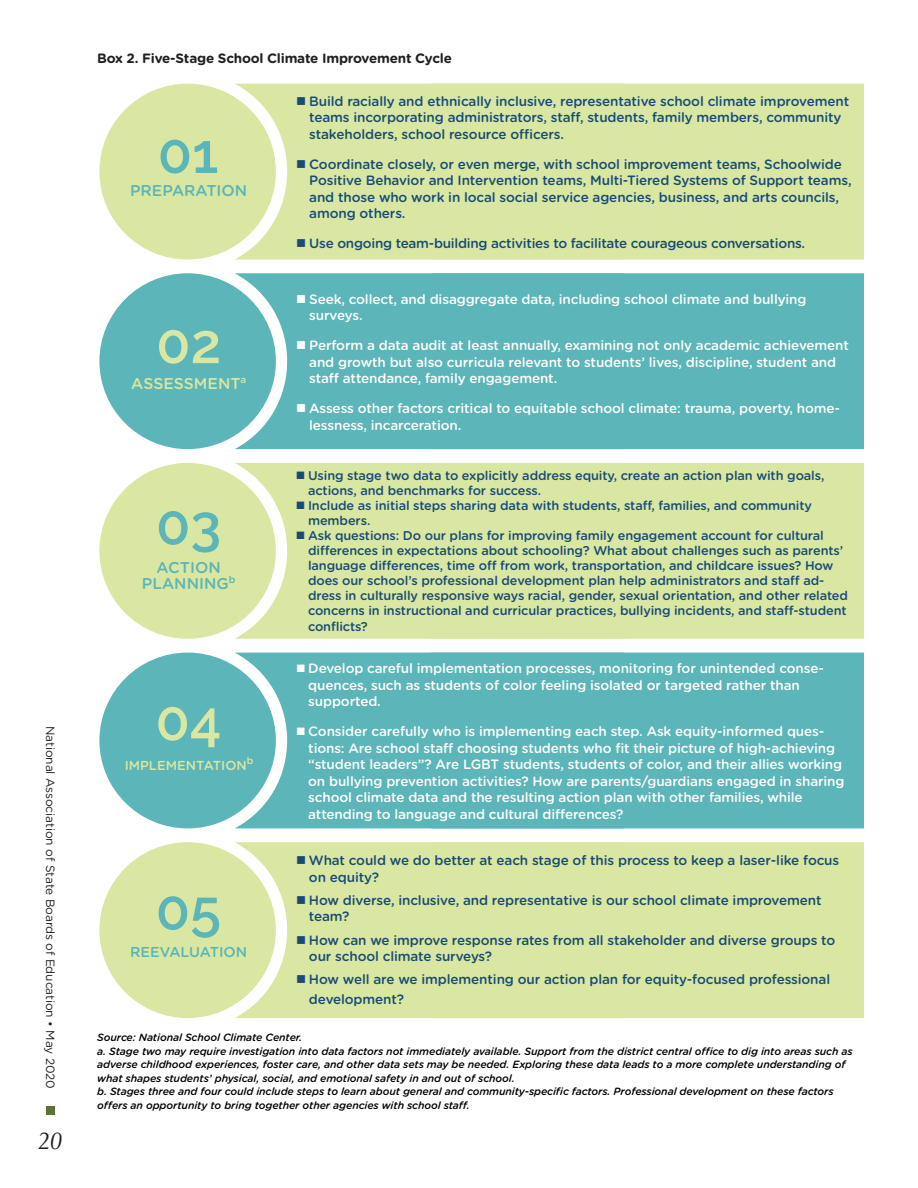
<style>
.page{position:relative;width:918px;height:1188px;background:#fff}
.page>*{position:absolute;margin:0;border:0;box-sizing:border-box;transform-origin:0 0}
.t1{font:italic 24px "Palatino";color:#231f20}
.t2{font:500 15.6px/15.6px "Gotham Rounded";color:#5bb5b9;text-align:center}
.t3{font:500 15.6px "Gotham Rounded";color:#d9e7a2}
.t4{font:500 14.4px "Gotham Rounded";color:#5bb5b9}
.Figure_Content{font:500 13.5px/16.5px "Gotham Rounded";letter-spacing:-.01em;color:#fff}
.Figure_Content-2{font:500 13.5px/16.5px "Gotham Rounded";letter-spacing:-.01em;color:#194b77}
.Figure_Title_Text{font:700 13.5px "Gotham Rounded";letter-spacing:-.015em;color:#231f20}
.t5{font:500 13.05px "Gotham Rounded";color:#d9e7a2}
.Figure_Content-3{font:500 12.75px/15px "Gotham Rounded";letter-spacing:-.01em;color:#194b77}
.t6{font:12px "Gotham Rounded";letter-spacing:-.01em;color:#231f20}
.Figure_Notes_Footnot{font:italic 500 10.5px/13.5px "Gotham Rounded";letter-spacing:-.01em;color:#000}
</style>
<div class="page">
<div style="left:46px;top:1106px;width:9px;height:8px;background:#5a7332"></div>
<svg style="left:235px;top:842px;width:196px;height:176px;fill:#d9e7a2"></svg>
<svg style="left:235px;top:653px;width:196px;height:175px;fill:#5bb5b9"></svg>
<svg style="left:235px;top:463px;width:196px;height:176px;fill:#d9e7a2"></svg>
<svg style="left:235px;top:273px;width:196px;height:176px;fill:#5bb5b9"></svg>
<svg style="left:235px;top:84px;width:196px;height:175px;fill:#d9e7a2"></svg>
<div style="left:99px;top:842px;width:177px;height:176px;background:#d9e7a2;border-radius:50%"></div>
<div style="left:99px;top:653px;width:177px;height:175px;background:#5bb5b9;border-radius:50%"></div>
<div style="left:99px;top:463px;width:177px;height:176px;background:#d9e7a2;border-radius:50%"></div>
<div style="left:99px;top:273px;width:177px;height:176px;background:#5bb5b9;border-radius:50%"></div>
<div style="left:99px;top:84px;width:177px;height:175px;background:#d9e7a2;border-radius:50%"></div>
<svg style="left:161px;top:140px;width:28px;height:34px"></svg>
<svg style="left:195px;top:141px;width:22px;height:32px"></svg>
<svg style="left:159px;top:330px;width:60px;height:34px"></svg>
<svg style="left:159px;top:511px;width:60px;height:42px"></svg>
<svg style="left:158px;top:707px;width:61px;height:40px"></svg>
<svg style="left:159px;top:896px;width:60px;height:42px"></svg>
<div style="left:431px;top:842px;width:433px;height:176px;background:#d9e7a2"></div>
<div style="left:431px;top:653px;width:433px;height:175px;background:#5bb5b9"></div>
<div style="left:431px;top:463px;width:433px;height:176px;background:#d9e7a2"></div>
<div style="left:431px;top:273px;width:433px;height:176px;background:#5bb5b9"></div>
<div style="left:431px;top:84px;width:433px;height:175px;background:#d9e7a2"></div>
<p class="t6" style="left:59px;top:726px;width:364px;rotate:90deg">National Association of State Boards of Education • May 2020</p>
<h1 class="t1" style="left:38px;top:1120px;width:25px">20</h1>
<p class="Figure_Title_Text" style="left:97px;top:48px;width:356px">Box 2. Five-Stage School Climate Improvement Cycle</p>
<p class="Figure_Content-2" style="left:309px;top:92px;width:542px;text-indent:-13px">■ Build racially and ethnically inclusive, representative school climate improvement teams incorporating administrators, staff, students, family members, community stakeholders, school resource officers.</p>
<p class="Figure_Content-2" style="left:309px;top:155px;width:544px;text-indent:-13px">■ Coordinate closely, or even merge, with school improvement teams, Schoolwide Positive Behavior and Intervention teams, Multi-Tiered Systems of Support teams, and those who work in local social service agencies, business, and arts councils, among others.</p>
<p class="Figure_Content-2" style="left:296px;top:235px;width:511px">■ Use ongoing team-building activities to facilitate courageous conversations.</p>
<p class="t2" style="left:130px;top:182px;width:119px">PREPARATION</p>
<p class="Figure_Content" style="left:309px;top:290px;width:499px;text-indent:-13px">■ Seek, collect, and disaggregate data, including school climate and bullying surveys.</p>
<p class="Figure_Content" style="left:309px;top:337px;width:541px;text-indent:-13px">■ Perform a data audit at least annually, examining not only academic achievement and growth but also curricula relevant to students’ lives, discipline, student and staff attendance, family engagement.</p>
<p class="Figure_Content" style="left:309px;top:400px;width:532px;text-indent:-13px">■ Assess other factors critical to equitable school climate: trauma, poverty, home&shy;lessness, incarceration.</p>
<p class="Figure_Content-3" style="left:308px;top:467px;width:518px;text-indent:-12px">■ Using stage two data to explicitly address equity, create an action plan with goals, actions, and benchmarks for success.</p>
<p class="Figure_Content-3" style="left:308px;top:497px;width:505px;text-indent:-12px">■ Include as initial steps sharing data with students, staff, families, and community members.</p>
<p class="Figure_Content-3" style="left:308px;top:527px;width:542px;text-indent:-12px">■ Ask questions: Do our plans for improving family engagement account for cultural differences in expectations about schooling? What about challenges such as parents’ language differences, time off from work, transportation, and childcare issues? How does our school’s professional development plan help administrators and staff ad&shy;dress in culturally responsive ways racial, gender, sexual orientation, and other related concerns in instructional and curricular practices, bullying incidents, and staff-student</p>
<p class="Figure_Content-3" style="left:308px;top:619px;width:61px">conflicts?</p>
<p class="Figure_Content" style="left:308px;top:660px;width:517px;text-indent:-12px">■ Develop careful implementation processes, monitoring for unintended conse&shy;quences, such as students of color feeling isolated or targeted rather than supported.</p>
<p class="Figure_Content" style="left:308px;top:723px;width:538px;text-indent:-12px">■ Consider carefully who is implementing each step. Ask equity-informed ques&shy;tions: Are school staff choosing students who fit their picture of high-achieving “student leaders”? Are LGBT students, students of color, and their allies working on bullying prevention activities? How are parents/guardians engaged in sharing school climate data and the resulting action plan with other families, while attending to language and cultural differences?</p>
<p class="Figure_Content-2" style="left:309px;top:851px;width:532px;text-indent:-13px">■ What could we do better at each stage of this process to keep a laser-like focus on equity?</p>
<p class="Figure_Content-2" style="left:309px;top:891px;width:514px;text-indent:-13px">■ How diverse, inclusive, and representative is our school climate improvement team?</p>
<p class="Figure_Content-2" style="left:309px;top:931px;width:528px;text-indent:-13px">■ How can we improve response rates from all stakeholder and diverse groups to our school climate surveys?</p>
<p class="Figure_Content-2" style="left:309px;top:969px;width:523px;line-height:19.5px;text-indent:-13px">■ How well are we implementing our action plan for equity-focused professional development?</p>
<p class="Figure_Notes_Footnot" style="left:97px;top:1030px;width:207px">Source: National School Climate Center.</p>
<p class="Figure_Notes_Footnot" style="left:97px;top:1044px;width:757px">a. Stage two may require investigation into data factors not immediately available. Support from the district central office to dig into areas such as adverse childhood experiences, foster care, and other data sets may be needed. Exploring these data leads to a more complete understanding of what shapes students’ physical, social, and emotional safety in and out of school.</p>
<p class="Figure_Notes_Footnot" style="left:97px;top:1084px;width:738px">b. Stages three and four could include steps to learn about general and community-specific factors. Professional development on these factors offers an opportunity to bring together other agencies with school staff.</p>
<p class="t3" style="left:131px;top:372px;width:116px">ASSESSMENT<sup>a</sup></p>
<p class="t2" style="left:142px;top:559px;width:95px">ACTION<br>PLANNING<sup>b</sup></p>
<p class="t5" style="left:125px;top:756px;width:130px">IMPLEMENTATION<sup>b</sup></p>
<p class="t4" style="left:130px;top:942px;width:118px">REEVALUATION</p>
</div>
